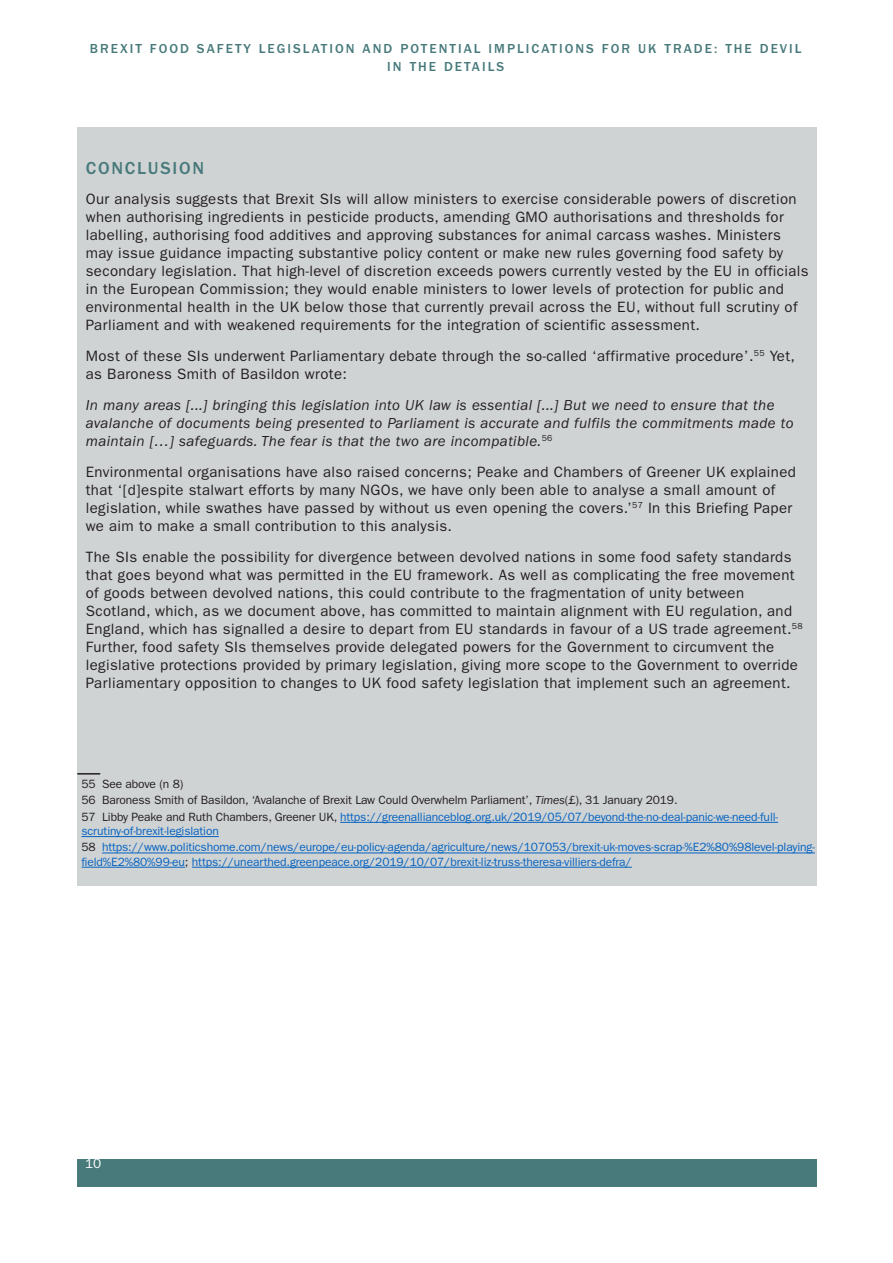
<style>
.page{position:relative;width:893px;height:1263px;background:#fff}
.page>*{position:absolute;margin:0;border:0;box-sizing:border-box;transform-origin:0 0}
.UKTPO_PARAGRAPH{font:500 18px "ITC Franklin Gothic Std";letter-spacing:.1em;color:#487a7b}
.UKTPO_PARAGRAPH-2{font:15px/18px "ITC Franklin Gothic Std";letter-spacing:.025em;color:#231f20}
.UKTPO_PARAGRAPH-3{font:italic 15px/18px "ITC Franklin Gothic Std";letter-spacing:.025em;color:#231f20}
.t1{font:500 13.5px/18px "ITC Franklin Gothic Std";letter-spacing:.15em;color:#487a7b;text-align:center}
.t2{font:13.5px "ITC Franklin Gothic Std";color:#fff}
.UKTPO_FOOTER{font:12px/14.2px "ITC Franklin Gothic Std";letter-spacing:-.01em;color:#0563c1}
.UKTPO_FOOTER-2{font:12px "ITC Franklin Gothic Std";letter-spacing:-.01em;color:#231f20}
.s1{font-style:italic}
.s2{color:#231f20}
</style>
<div class="page">
<div style="left:77px;top:1159px;width:739px;height:27px;background:#487a7b"></div>
<div style="left:77px;top:128px;width:740px;height:758px;background:#d0d3d4"></div>
<svg style="left:77px;top:773px;width:23px;height:1px"></svg>
<hr style="left:340px;top:822px;width:438px;height:1px;background:#0563c1">
<hr style="left:82px;top:836px;width:137px;height:1px;background:#0563c1">
<hr style="left:102px;top:853px;width:713px;height:1px;background:#0563c1">
<hr style="left:82px;top:867px;width:103px;height:1px;background:#0563c1">
<hr style="left:192px;top:867px;width:440px;height:1px;background:#0563c1">
<p class="t1" style="left:90px;top:40px;width:713px">BREXIT FOOD SAFETY LEGISLATION AND POTENTIAL IMPLICATIONS FOR UK TRADE: THE DEVIL<br>IN THE DETAILS</p>
<p class="UKTPO_PARAGRAPH" style="left:86px;top:158px;width:120px">CONCLUSION</p>
<p class="UKTPO_PARAGRAPH-2" style="left:86px;top:190px;width:724px">Our analysis suggests that Brexit SIs will allow ministers to exercise considerable powers of discretion when authorising ingredients in pesticide products, amending GMO authorisations and thresholds for labelling, authorising food additives and approving substances for animal carcass washes. Ministers may issue guidance impacting substantive policy content or make new rules governing food safety by secondary legislation. That high-level of discretion exceeds powers currently vested by the EU in officials in the European Commission; they would enable ministers to lower levels of protection for public and environmental health in the UK below those that currently prevail across the EU, without full scrutiny of Parliament and with weakened requirements for the integration of scientific assessment.</p>
<p class="UKTPO_PARAGRAPH-2" style="left:86px;top:347px;width:711px">Most of these SIs underwent Parliamentary debate through the so-called ‘affirmative procedure’.<sup>55</sup> Yet, as Baroness Smith of Basildon wrote:</p>
<p class="UKTPO_PARAGRAPH-3" style="left:86px;top:396px;width:709px">In many areas [...] bringing this legislation into UK law is essential [...] But we need to ensure that the avalanche of documents being presented to Parliament is accurate and fulfils the commitments made to maintain […] safeguards. The fear is that the two are incompatible.<sup>56</sup></p>
<p class="UKTPO_PARAGRAPH-2" style="left:86px;top:463px;width:712px">Environmental organisations have also raised concerns; Peake and Chambers of Greener UK explained that ‘[d]espite stalwart efforts by many NGOs, we have only been able to analyse a small amount of legislation, while swathes have passed by without us even opening the covers.’<sup>57</sup> In this Briefing Paper we aim to make a small contribution to this analysis.</p>
<p class="UKTPO_PARAGRAPH-2" style="left:86px;top:547px;width:718px">The SIs enable the possibility for divergence between devolved nations in some food safety standards that goes beyond what was permitted in the EU framework. As well as complicating the free movement of goods between devolved nations, this could contribute to the fragmentation of unity between Scotland, which, as we document above, has committed to maintain alignment with EU regulation, and England, which has signalled a desire to depart from EU standards in favour of a US trade agreement.<sup>58<br></sup>Further, food safety SIs themselves provide delegated powers for the Government to circumvent the legislative protections provided by primary legislation, giving more scope to the Government to override Parliamentary opposition to changes to UK food safety legislation that implement such an agreement.</p>
<p class="UKTPO_FOOTER-2" style="left:82px;top:777px;width:103px">55 See above (n 8)</p>
<p class="UKTPO_FOOTER-2" style="left:82px;top:793px;width:598px">56 Baroness Smith of Basildon, ‘Avalanche of Brexit Law Could Overwhelm Parliament’, <span class="s1">Times</span>(£), 31 January 2019.</p>
<p class="UKTPO_FOOTER" style="left:82px;top:810px;width:698px"><span class="s2">57 Libby Peake and Ruth Chambers, Greener UK,</span> https://greenallianceblog.org.uk/2019/05/07/beyond-the-no-deal-panic-we-need-full&shy;scrutiny-of-brexit-legislation</p>
<p class="UKTPO_FOOTER" style="left:82px;top:840px;width:735px"><span class="s2">58</span> https://www.politicshome.com/news/europe/eu-policy-agenda/agriculture/news/107053/brexit-uk-moves-scrap-%E2%80%98level-playing&shy;field%E2%80%99-eu<span class="s2">;</span> https://unearthed.greenpeace.org/2019/10/07/brexit-liz-truss-theresa-villiers-defra/</p>
<p class="t2" style="left:85px;top:1156px;width:18px">10</p>
</div>
